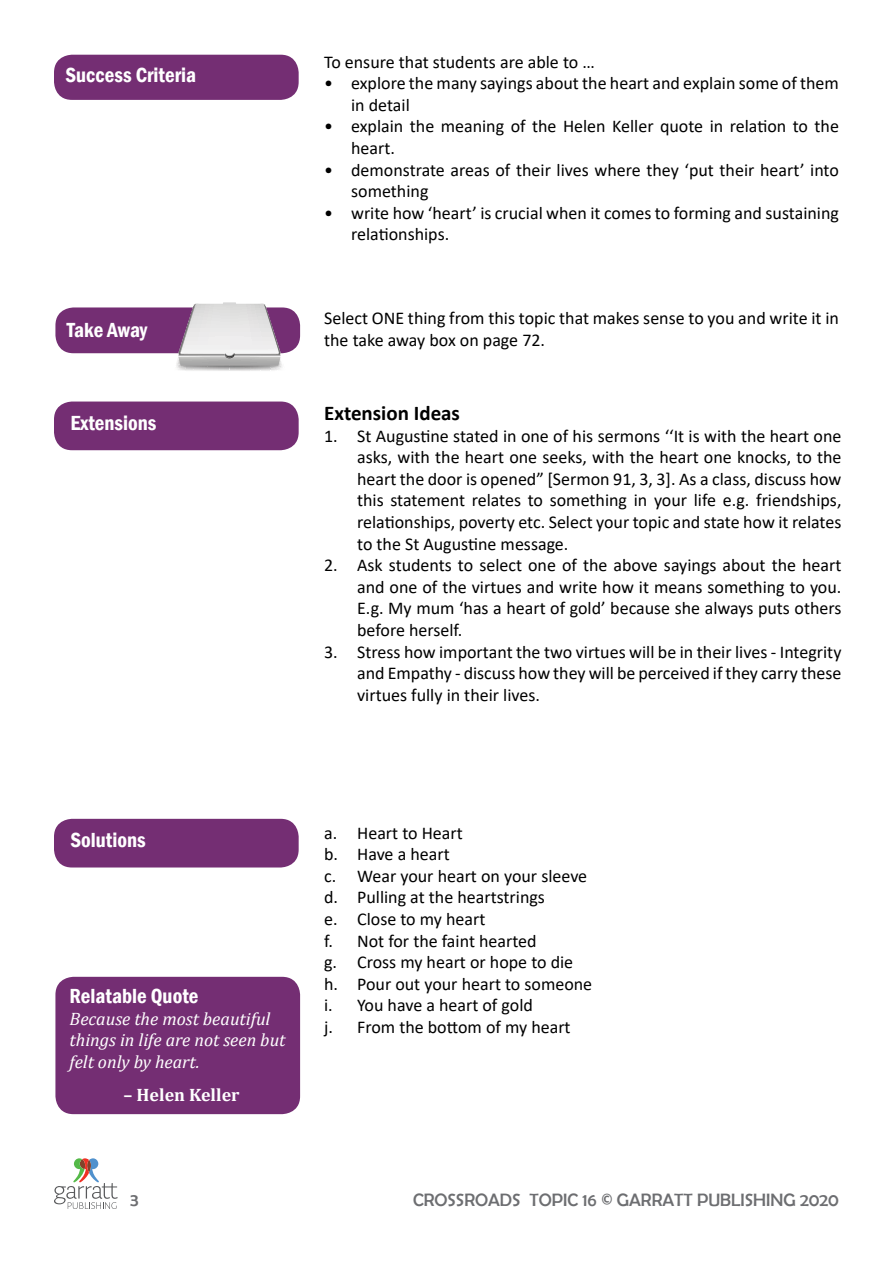
<style>
.page{position:relative;width:893px;height:1263px;background:#fff}
.page>*{position:absolute;margin:0;border:0;box-sizing:border-box;transform-origin:0 0}
.t1{font:600 condensed 21px "Franklin Gothic";color:#fff}
.t2{font:700 21px "Calibri";color:#000}
.t3{font:18px/21.6px "Calibri";color:#000}
.t4{font:italic 18px/21.6px "Cambria";color:#fff}
.t5{font:18px "Berlin Sans FB";color:#6d6e71}
.t6{font:700 18px "Cambria";color:#fff}
</style>
<div class="page">
<svg style="left:54px;top:1158px;width:64px;height:51px"></svg>
<div style="left:55px;top:977px;width:245px;height:137px;background:#742e73;border-radius:18px"></div>
<div style="left:54px;top:55px;width:245px;height:45px;background:#742e73;border-radius:18px"></div>
<div style="left:55px;top:307px;width:245px;height:46px;background:#742e73;border-radius:18px"></div>
<div style="left:54px;top:401px;width:245px;height:49px;background:#742e73;border-radius:18px"></div>
<div style="left:54px;top:819px;width:245px;height:48px;background:#742e73;border-radius:18px"></div>
<svg style="left:174px;top:302px;width:111px;height:69px"></svg>
<p class="t1" style="left:66px;top:61px;width:132px">Success Criteria</p>
<p class="t1" style="left:67px;top:316px;width:82px">Take Away</p>
<p class="t1" style="left:70px;top:409px;width:87px">Extensions</p>
<p class="t3" style="left:324px;top:50px;width:272px">To ensure that students are able to …</p>
<p class="t3" style="left:351px;top:72px;width:489px;text-indent:-27px">• explore the many sayings about the heart and explain some of them in detail</p>
<p class="t3" style="left:351px;top:115px;width:489px;text-indent:-27px">• explain the meaning of the Helen Keller quote in relation to the heart.</p>
<p class="t3" style="left:351px;top:158px;width:489px;text-indent:-27px">• demonstrate areas of their lives where they ‘put their heart’ into something</p>
<p class="t3" style="left:351px;top:201px;width:489px;text-indent:-27px">• write how ‘heart’ is crucial when it comes to forming and sustaining relationships.</p>
<p class="t3" style="left:324px;top:307px;width:516px">Select ONE thing from this topic that makes sense to you and write it in the take away box on page 72.</p>
<p class="t2" style="left:324px;top:398px;width:137px">Extension Ideas</p>
<p class="t3" style="left:357px;top:424px;width:486px;text-align:justify;text-indent:-33px">1. St Augustine stated in one of his sermons ‘‘It is with the heart one asks, with the heart one seeks, with the heart one knocks, to the heart the door is opened” [Sermon 91, 3, 3]. As a class, discuss how this statement relates to something in your life e.g. friendships, relationships, poverty etc. Select your topic and state how it relates to the St Augustine message.</p>
<p class="t3" style="left:357px;top:554px;width:486px;text-align:justify;text-indent:-33px">2. Ask students to select one of the above sayings about the heart and one of the virtues and write how it means something to you.<br>E.g. My mum ‘has a heart of gold’ because she always puts others before herself.</p>
<p class="t3" style="left:357px;top:640px;width:486px;text-align:justify;text-indent:-33px">3. Stress how important the two virtues will be in their lives - Integrity and Empathy - discuss how they will be perceived if they carry these virtues fully in their lives.</p>
<p class="t1" style="left:70px;top:826px;width:77px">Solutions</p>
<p class="t1" style="left:70px;top:982px;width:130px">Relatable Quote</p>
<p class="t4" style="left:70px;top:1007px;width:217px">Because the most beautiful things in life are not seen but felt only by heart.</p>
<p class="t6" style="left:124px;top:1082px;width:117px">– Helen Keller</p>
<p class="t3" style="left:324px;top:821px;width:270px">a. Heart to Heart<br>b. Have a heart<br>c. Wear your heart on your sleeve d. Pulling at the heartstrings<br>e. Close to my heart<br>f. Not for the faint hearted<br>g. Cross my heart or hope to die<br>h. Pour out your heart to someone i. You have a heart of gold<br>j. From the bottom of my heart</p>
<p class="t5" style="left:130px;top:1190px;width:10px">3</p>
<p class="t5" style="left:413px;top:1190px;width:427px">CROSSROADS TOPIC 16 © GARRATT PUBLISHING 2020</p>
</div>
